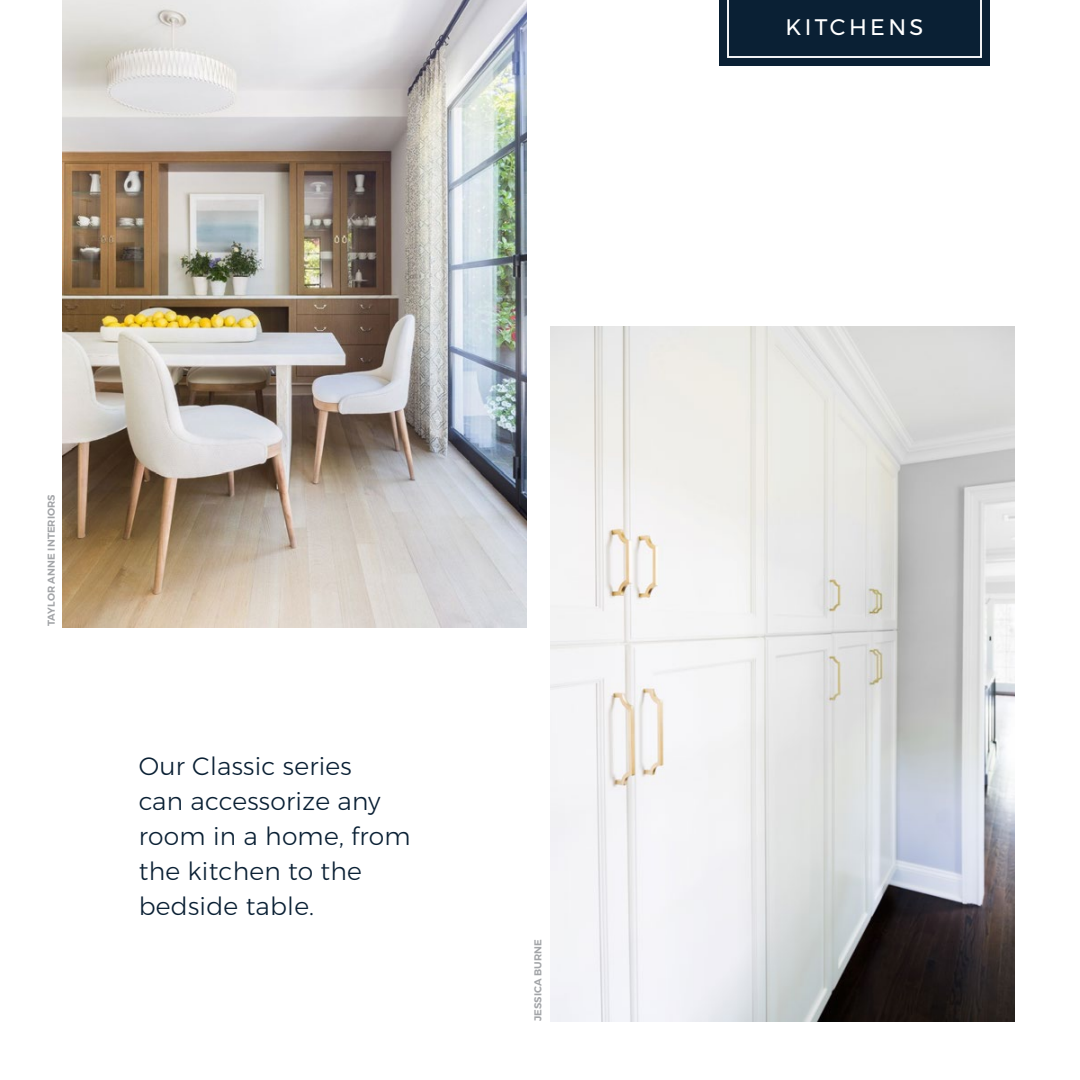
<style>
.page{position:relative;width:1080px;height:1080px;background:#fff}
.page>*{position:absolute;margin:0;border:0;box-sizing:border-box;transform-origin:0 0}
.t1{font:300 25px/35px "Montserrat";letter-spacing:.01em;color:#0a2034}
.t2{font:22.5px "Montserrat";letter-spacing:.15em;color:#fff}
.t3{font:600 10px "Montserrat";letter-spacing:.01em;color:#a3a5a8}
</style>
<div class="page">
<img style="left:550px;top:326px;width:465px;height:695px">
<img style="left:63px;top:0;width:464px;height:627px">
<div style="left:719px;top:0;width:271px;height:66px;background:#0a2034"></div>
<svg style="left:727px;top:0;width:255px;height:58px"></svg>
<p class="t3" style="left:43px;top:626px;width:134px;rotate:-90deg">TAYLOR ANNE INTERIORS</p>
<p class="t1" style="left:139px;top:748px;width:273px">Our Classic series<br>can accessorize any room in a home, from the kitchen to the bedside table.</p>
<p class="t3" style="left:530px;top:1021px;width:84px;rotate:-90deg">JESSICA BURNE</p>
<p class="t2" style="left:786px;top:10px;width:139px">KITCHENS</p>
</div>
